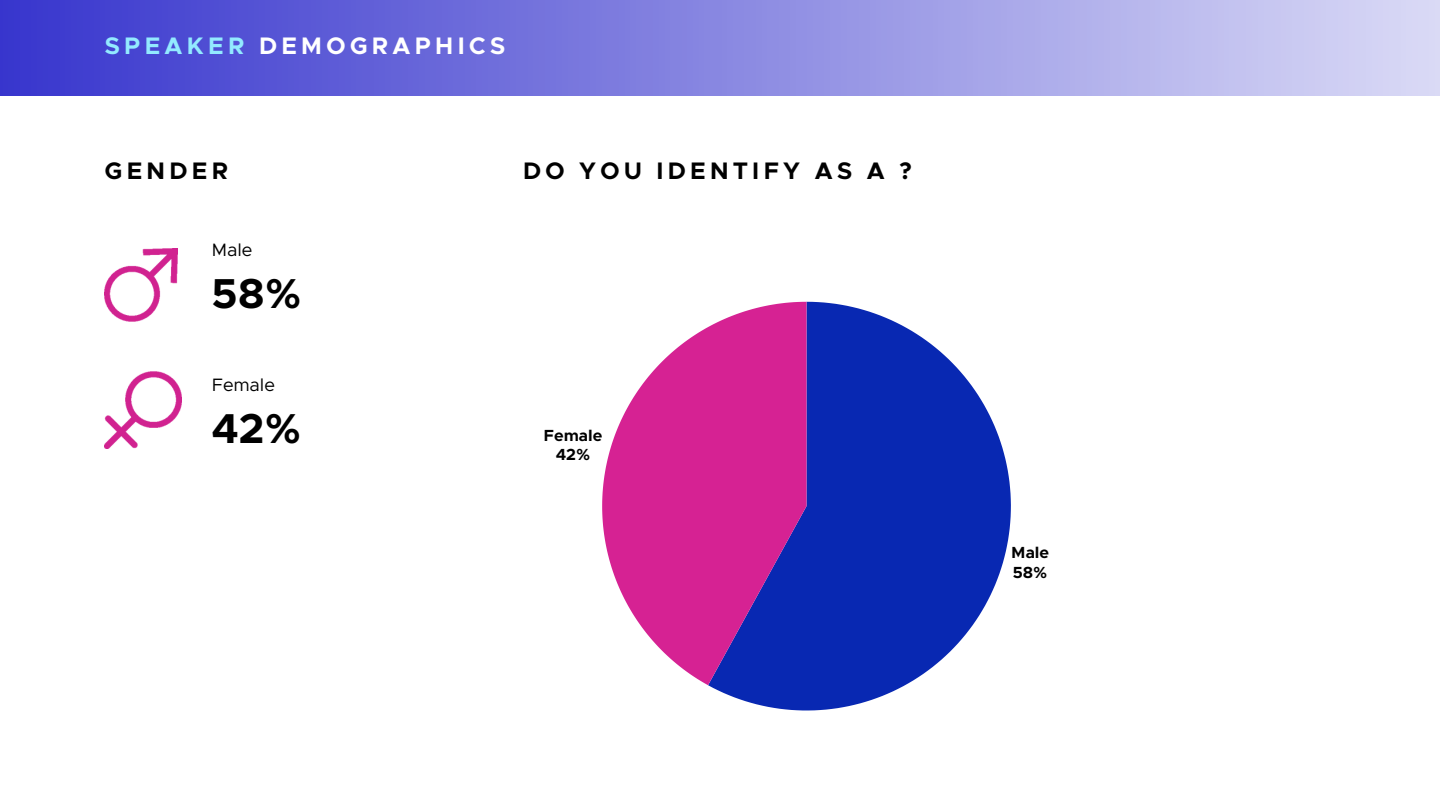
<style>
.page{position:relative;width:1440px;height:810px;background:#fff}
.page>*{position:absolute;margin:0;border:0;box-sizing:border-box;transform-origin:0 0}
.t1{font:700 42px "Clarity City";color:#000}
.t2{font:700 24px "Clarity City";letter-spacing:.155em;color:#000}
.t3{font:700 24px "Clarity City";letter-spacing:.155em;color:#fff}
.t4{font:18px "Clarity City";color:#000}
.t5{font:700 16.1px "Clarity City";color:#000}
.s1{color:#93eaff}
</style>
<div class="page">
<div style="left:0;top:0;width:1440px;height:95px;background:linear-gradient(to right,#3735cd,#dadaf6)"></div>
<img style="left:105px;top:249px;width:72px;height:73px">
<img style="left:105px;top:372px;width:76px;height:76px">
<svg style="left:708px;top:302px;width:303px;height:409px;fill:#0828b2"></svg>
<svg style="left:602px;top:302px;width:205px;height:383px;fill:#d62293"></svg>
<p class="t3" style="left:105px;top:35px;width:402px"><span class="s1">SPEAKER</span> DEMOGRAPHICS</p>
<p class="t2" style="left:105px;top:160px;width:125px">GENDER</p>
<p class="t2" style="left:523px;top:160px;width:391px">DO YOU IDENTIFY AS A ?</p>
<p class="t4" style="left:212px;top:242px;width:42px">Male</p>
<p class="t1" style="left:212px;top:275px;width:92px">58%</p>
<p class="t4" style="left:212px;top:377px;width:65px">Female</p>
<p class="t1" style="left:212px;top:409px;width:91px">42%</p>
<p class="t5" style="left:544px;top:428px;width:60px">Female</p>
<p class="t5" style="left:556px;top:447px;width:36px">42%</p>
<p class="t5" style="left:1011px;top:545px;width:39px">Male</p>
<p class="t5" style="left:1013px;top:565px;width:36px">58%</p>
</div>
